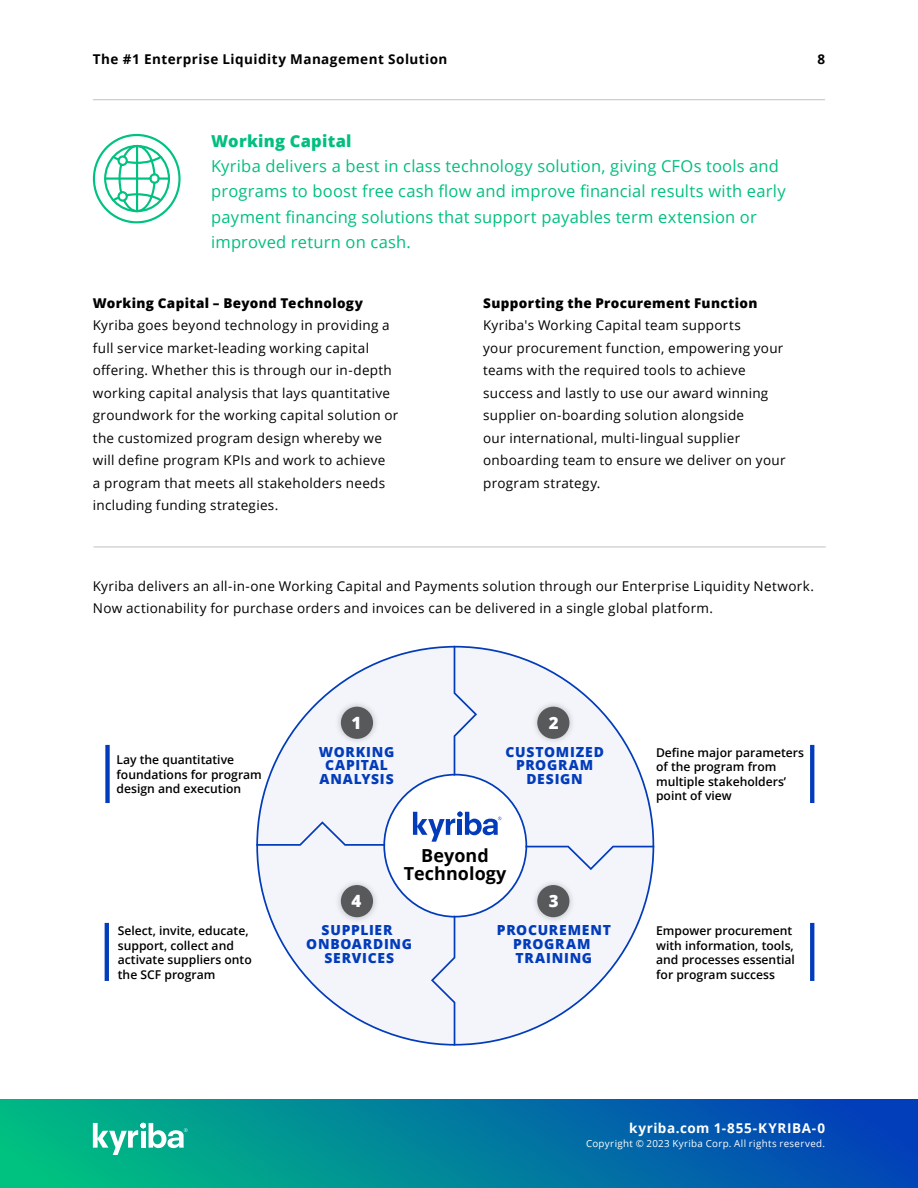
<style>
.page{position:relative;width:918px;height:1188px;background:#fff}
.page>*{position:absolute;margin:0;border:0;box-sizing:border-box;transform-origin:0 0}
.t1{font:700 18px/18.3px "Open Sans";letter-spacing:.005em;color:#000;text-align:center}
.t2{font:800 16.95px "Open Sans";color:#fff}
.t3{font:16.5px/25.5px "Open Sans";letter-spacing:.01em;color:#00bf80}
.t4{font:800 16.5px "Open Sans";letter-spacing:.015em;color:#00bf80}
.t5{font:800 13.95px/14px "Open Sans";letter-spacing:.055em;color:#023cba;text-align:center}
.t6{font:13.5px/22.5px "Open Sans";letter-spacing:.02em;color:#000}
.t7{font:800 13.5px "Open Sans";letter-spacing:.025em;color:#000}
.t8{font:700 13.5px "Open Sans";letter-spacing:.035em;color:#000101}
.t9{font:700 13.5px "Open Sans";letter-spacing:.045em;color:#fff}
.t10{font:600 12.15px/14.5px "Open Sans";color:#000}
.t11{font:9.75px "Open Sans";letter-spacing:.035em;color:#fff}
</style>
<div class="page">
<div style="left:0;top:1099px;width:918px;height:89px;background:linear-gradient(to right,#00c180,#033dba)"></div>
<svg style="left:93px;top:1123px;width:95px;height:32px"></svg>
<hr style="left:93px;top:99px;width:732px;height:1px;background:#c0c1c0">
<hr style="left:94px;top:547px;width:732px;height:1px;background:#c0c1c0">
<hr style="left:105px;top:923px;width:4px;height:58px;background:#023cba">
<svg style="left:810px;top:923px;width:4px;height:58px"></svg>
<svg style="left:810px;top:745px;width:4px;height:58px"></svg>
<div style="left:105px;top:745px;width:5px;height:58px;background:#023cba"></div>
<svg style="left:256px;top:646px;width:198px;height:398px"></svg>
<svg style="left:431px;top:846px;width:222px;height:200px;fill:#f3f5fb"></svg>
<svg style="left:454px;top:646px;width:200px;height:224px;fill:#f3f5fb"></svg>
<img style="left:332px;top:698px;width:50px;height:50px">
<div style="left:341px;top:707px;width:32px;height:32px;background:#58595b;border-radius:50%"></div>
<img style="left:528px;top:698px;width:50px;height:50px">
<div style="left:537px;top:707px;width:32px;height:32px;background:#58595b;border-radius:50%"></div>
<img style="left:332px;top:876px;width:50px;height:50px">
<div style="left:341px;top:885px;width:32px;height:32px;background:#58595b;border-radius:50%"></div>
<img style="left:528px;top:876px;width:50px;height:50px">
<div style="left:537px;top:885px;width:32px;height:32px;background:#58595b;border-radius:50%"></div>
<svg style="left:93px;top:134px;width:88px;height:89px"></svg>
<p class="t8" style="left:93px;top:50px;width:356px">The #1 Enterprise Liquidity Management Solution</p>
<p class="t8" style="left:817px;top:50px;width:9px">8</p>
<p class="t4" style="left:211px;top:128px;width:142px">Working Capital</p>
<p class="t3" style="left:211px;top:153px;width:576px">Kyriba delivers a best in class technology solution, giving CFOs tools and programs to boost free cash flow and improve financial results with early payment financing solutions that support payables term extension or improved return on cash.</p>
<p class="t7" style="left:93px;top:292px;width:272px">Working Capital – Beyond Technology</p>
<p class="t6" style="left:93px;top:314px;width:307px">Kyriba goes beyond technology in providing a full service market-leading working capital offering. Whether this is through our in-depth working capital analysis that lays quantitative groundwork for the working capital solution or the customized program design whereby we will define program KPIs and work to achieve<br>a program that meets all stakeholders needs including funding strategies.</p>
<p class="t7" style="left:483px;top:293px;width:276px">Supporting the Procurement Function</p>
<p class="t6" style="left:483px;top:314px;width:304px">Kyriba's Working Capital team supports<br>your procurement function, empowering your teams with the required tools to achieve success and lastly to use our award winning supplier on-boarding solution alongside<br>our international, multi-lingual supplier onboarding team to ensure we deliver on your program strategy.</p>
<p class="t6" style="left:93px;top:574px;width:723px">Kyriba delivers an all-in-one Working Capital and Payments solution through our Enterprise Liquidity Network.<br>Now actionability for purchase orders and invoices can be delivered in a single global platform.</p>
<p class="t2" style="left:352px;top:710px;width:11px">1</p>
<p class="t2" style="left:549px;top:710px;width:11px">2</p>
<p class="t5" style="left:319px;top:744px;width:77px">WORKING<br>CAPITAL<br>ANALYSIS</p>
<p class="t5" style="left:505px;top:744px;width:100px">CUSTOMIZED<br>PROGRAM<br>DESIGN</p>
<p class="t10" style="left:117px;top:752px;width:147px">Lay the quantitative foundations for program design and execution</p>
<p class="t10" style="left:656px;top:745px;width:149px">Define major parameters of the program from multiple stakeholders’ point of view</p>
<h1 class="t1" style="left:404px;top:846px;width:104px">Beyond<br>Technology</h1>
<p class="t10" style="left:118px;top:923px;width:135px">Select, invite, educate, support, collect and activate suppliers onto the SCF program</p>
<p class="t2" style="left:352px;top:888px;width:11px">4</p>
<p class="t2" style="left:549px;top:888px;width:11px">3</p>
<p class="t5" style="left:306px;top:922px;width:107px">SUPPLIER<br>ONBOARDING<br>SERVICES</p>
<p class="t5" style="left:497px;top:923px;width:115px">PROCUREMENT<br>PROGRAM<br>TRAINING</p>
<p class="t10" style="left:656px;top:923px;width:140px">Empower procurement with information, tools, and processes essential for program success</p>
<p class="t9" style="left:629px;top:1119px;width:197px">kyriba.com 1-855-KYRIBA-0</p>
<p class="t11" style="left:586px;top:1137px;width:241px">Copyright © 2023 Kyriba Corp. All rights reserved.</p>
</div>
